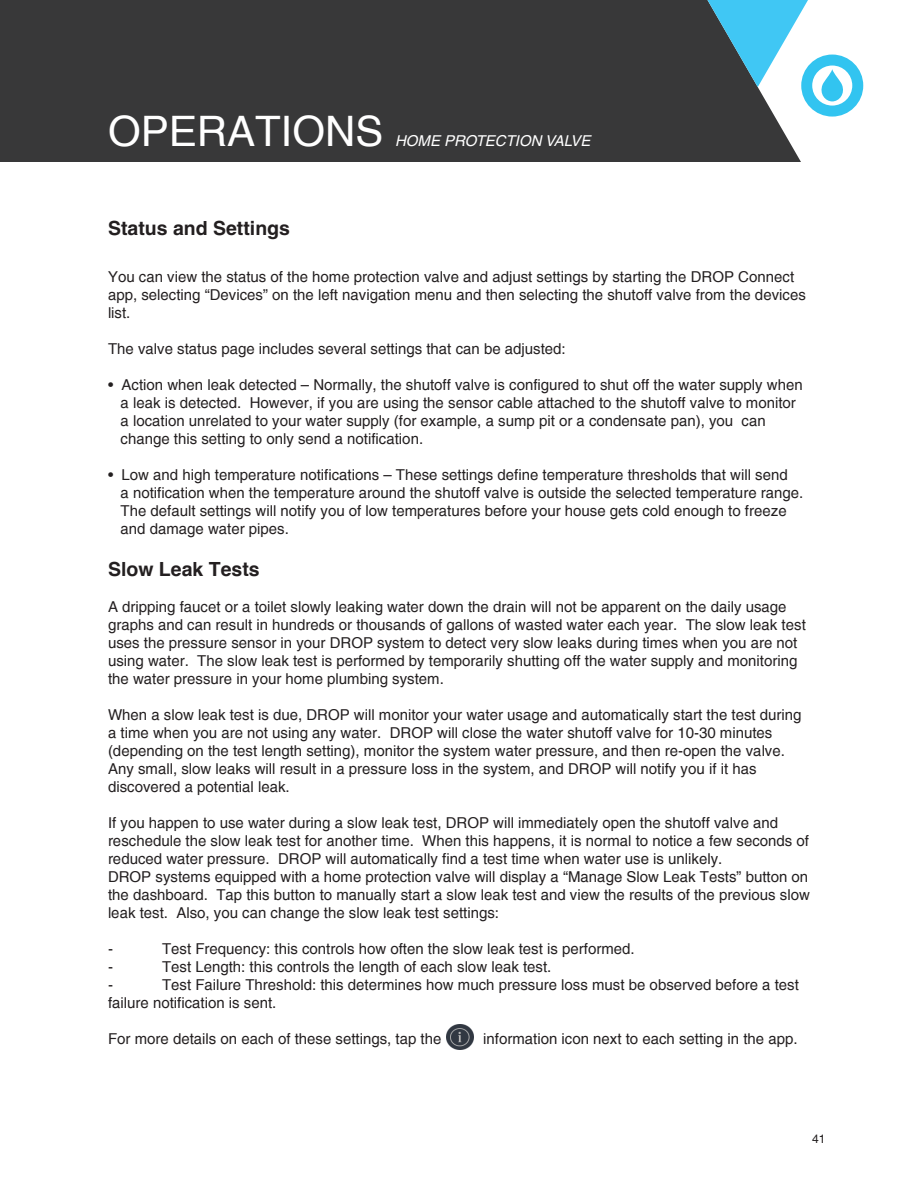
<style>
.page{position:relative;width:918px;height:1188px;background:#fff}
.page>*{position:absolute;margin:0;border:0;box-sizing:border-box;transform-origin:0 0}
.t1{font:42px "Helvetica";color:#fff}
.t2{font:700 19.5px "Helvetica CE";color:#231f20}
.t3{font:700 19.5px "Helvetica";color:#231f20}
.t4{font:15px/18px "Helvetica";color:#231f20}
.t5{font:italic 15px "Helvetica";color:#fff}
.t6{font:12px "Helvetica";color:#231f20}
</style>
<div class="page">
<div style="left:0;top:0;width:801px;height:162px;background:#383839"></div>
<svg style="left:707px;top:0;width:156px;height:117px"></svg>
<img style="left:446px;top:1025px;width:27px;height:25px">
<p class="t1" style="left:108px;top:107px;width:277px">OPERATIONS</p>
<p class="t5" style="left:395px;top:132px;width:197px">HOME PROTECTION VALVE</p>
<p class="t2" style="left:108px;top:217px;width:184px">Status and Settings</p>
<p class="t4" style="left:108px;top:268px;width:699px">You can view the status of the home protection valve and adjust settings by starting the DROP Connect app, selecting “Devices” on the left navigation menu and then selecting the shutoff valve from the devices list.</p>
<p class="t4" style="left:108px;top:340px;width:459px">The valve status page includes several settings that can be adjusted:</p>
<p class="t4" style="left:108px;top:376px;width:696px">• Action when leak detected – Normally, the shutoff valve is configured to shut off the water supply when</p>
<p class="t4" style="left:121px;top:394px;width:677px">a leak is detected. However, if you are using the sensor cable attached to the shutoff valve to monitor a location unrelated to your water supply (for example, a sump pit or a condensate pan), you can change this setting to only send a notification.</p>
<p class="t4" style="left:121px;top:466px;width:684px;text-indent:-13px">• Low and high temperature notifications – These settings define temperature thresholds that will send<br>a notification when the temperature around the shutoff valve is outside the selected temperature range.<br>The default settings will notify you of low temperatures before your house gets cold enough to freeze and damage water pipes.</p>
<p class="t3" style="left:108px;top:556px;width:153px">Slow Leak Tests</p>
<p class="t4" style="left:108px;top:597px;width:699px">A dripping faucet or a toilet slowly leaking water down the drain will not be apparent on the daily usage graphs and can result in hundreds or thousands of gallons of wasted water each year. The slow leak test uses the pressure sensor in your DROP system to detect very slow leaks during times when you are not using water. The slow leak test is performed by temporarily shutting off the water supply and monitoring the water pressure in your home plumbing system.</p>
<p class="t4" style="left:108px;top:705px;width:695px">When a slow leak test is due, DROP will monitor your water usage and automatically start the test during a time when you are not using any water. DROP will close the water shutoff valve for 10-30 minutes (depending on the test length setting), monitor the system water pressure, and then re-open the valve.<br>Any small, slow leaks will result in a pressure loss in the system, and DROP will notify you if it has discovered a potential leak.</p>
<p class="t4" style="left:108px;top:813px;width:703px">If you happen to use water during a slow leak test, DROP will immediately open the shutoff valve and reschedule the slow leak test for another time. When this happens, it is normal to notice a few seconds of reduced water pressure. DROP will automatically find a test time when water use is unlikely.</p>
<p class="t4" style="left:108px;top:867px;width:703px;text-align:justify">DROP systems equipped with a home protection valve will display a “Manage Slow Leak Tests” button on the dashboard. Tap this button to manually start a slow leak test and view the results of the previous slow leak test. Also, you can change the slow leak test settings:</p>
<p class="t4" style="left:108px;top:939px;width:6px">-</p>
<p class="t4" style="left:162px;top:939px;width:474px">Test Frequency: this controls how often the slow leak test is performed.</p>
<p class="t4" style="left:108px;top:957px;width:6px">-</p>
<p class="t4" style="left:162px;top:957px;width:391px">Test Length: this controls the length of each slow leak test.</p>
<p class="t4" style="left:108px;top:975px;width:6px">-</p>
<p class="t4" style="left:108px;top:975px;width:692px;text-indent:54px">Test Failure Threshold: this determines how much pressure loss must be observed before a test failure notification is sent.</p>
<p class="t4" style="left:108px;top:1029px;width:335px">For more details on each of these settings, tap the</p>
<p class="t4" style="left:483px;top:1029px;width:316px">information icon next to each setting in the app.</p>
<p class="t6" style="left:812px;top:1131px;width:15px">41</p>
</div>
